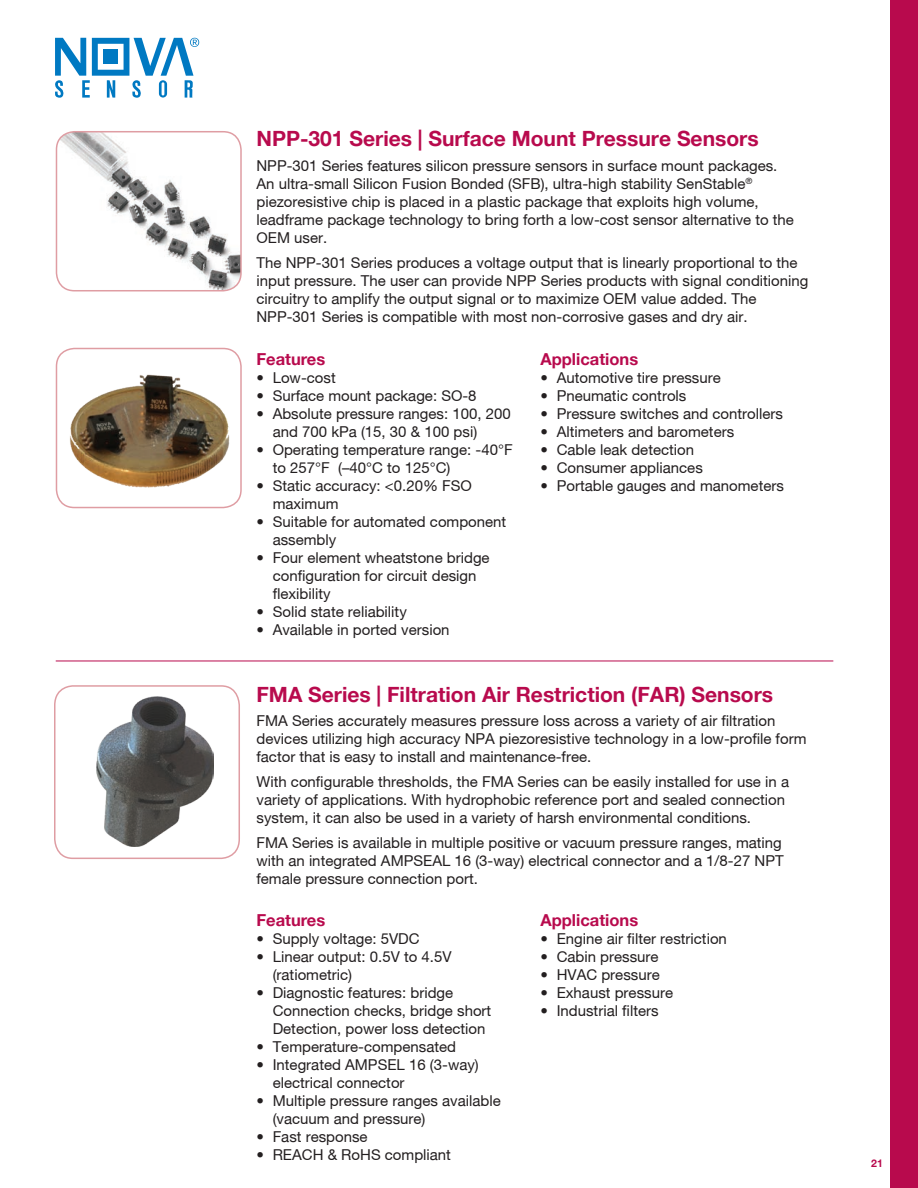
<style>
.page{position:relative;width:918px;height:1188px;background:#fff}
.page>*{position:absolute;margin:0;border:0;box-sizing:border-box;transform-origin:0 0}
.t1{font:700 21px "Helvetica Neue";color:#b80a4d}
.t2{font:700 16.5px "Helvetica Neue";color:#b80a4d}
.t3{font:15px/18px "Helvetica Neue";color:#231f20}
.t4{font:700 10.5px "Helvetica Neue";color:#b80a4d}
</style>
<div class="page">
<div style="left:891px;top:0;width:27px;height:1188px;background:#b80a4d"></div>
<img style="left:56px;top:132px;width:185px;height:159px">
<div style="left:56px;top:131px;width:186px;height:160px;border:2px solid #df9da3;border-radius:18px"></div>
<img style="left:70px;top:374px;width:160px;height:114px">
<div style="left:56px;top:348px;width:186px;height:160px;border:2px solid #df9da3;border-radius:18px"></div>
<img style="left:96px;top:696px;width:118px;height:150px">
<div style="left:54px;top:685px;width:186px;height:174px;border:2px solid #df9da3;border-radius:19px"></div>
<hr style="left:56px;top:661px;width:777px;height:1px;background:#b80a4d">
<svg style="left:55px;top:38px;width:144px;height:60px"></svg>
<h1 class="t1" style="left:256px;top:126px;width:504px">NPP-301 Series | Surface Mount Pressure Sensors</h1>
<p class="t3" style="left:256px;top:156px;width:539px">NPP-301 Series features silicon pressure sensors in surface mount packages.<br>An ultra-small Silicon Fusion Bonded (SFB), ultra-high stability SenStable<sup>® </sup>piezoresistive chip is placed in a plastic package that exploits high volume, leadframe package technology to bring forth a low-cost sensor alternative to the OEM user.</p>
<p class="t3" style="left:256px;top:253px;width:554px">The NPP-301 Series produces a voltage output that is linearly proportional to the input pressure. The user can provide NPP Series products with signal conditioning circuitry to amplify the output signal or to maximize OEM value added. The NPP-301 Series is compatible with most non-corrosive gases and dry air.</p>
<p class="t2" style="left:256px;top:349px;width:70px">Features</p>
<p class="t3" style="left:256px;top:369px;width:81px">• Low-cost</p>
<p class="t3" style="left:256px;top:387px;width:222px">• Surface mount package: SO-8</p>
<p class="t3" style="left:273px;top:405px;width:240px;text-indent:-16px">• Absolute pressure ranges: 100, 200 and 700 kPa (15, 30 &amp; 100 psi)</p>
<p class="t3" style="left:273px;top:441px;width:241px;text-indent:-16px">• Operating temperature range: -40°F to 257°F (–40°C to 125°C)</p>
<p class="t3" style="left:273px;top:477px;width:201px;text-indent:-16px">• Static accuracy: &lt;0.20% FSO maximum</p>
<p class="t3" style="left:273px;top:513px;width:235px;text-indent:-16px">• Suitable for automated component assembly</p>
<p class="t3" style="left:273px;top:549px;width:218px;text-indent:-16px">• Four element wheatstone bridge configuration for circuit design flexibility</p>
<p class="t3" style="left:256px;top:603px;width:152px">• Solid state reliability</p>
<p class="t3" style="left:256px;top:621px;width:195px">• Available in ported version</p>
<p class="t2" style="left:540px;top:349px;width:99px">Applications</p>
<p class="t3" style="left:540px;top:369px;width:182px">• Automotive tire pressure</p>
<p class="t3" style="left:540px;top:387px;width:147px">• Pneumatic controls</p>
<p class="t3" style="left:540px;top:405px;width:244px">• Pressure switches and controllers</p>
<p class="t3" style="left:540px;top:423px;width:195px">• Altimeters and barometers</p>
<p class="t3" style="left:540px;top:441px;width:155px">• Cable leak detection</p>
<p class="t3" style="left:540px;top:459px;width:164px">• Consumer appliances</p>
<p class="t3" style="left:540px;top:477px;width:245px">• Portable gauges and manometers</p>
<h1 class="t1" style="left:256px;top:681px;width:518px">FMA Series | Filtration Air Restriction (FAR) Sensors</h1>
<p class="t3" style="left:256px;top:712px;width:551px">FMA Series accurately measures pressure loss across a variety of air filtration devices utilizing high accuracy NPA piezoresistive technology in a low-profile form factor that is easy to install and maintenance-free.</p>
<p class="t3" style="left:256px;top:773px;width:534px">With configurable thresholds, the FMA Series can be easily installed for use in a variety of applications. With hydrophobic reference port and sealed connection system, it can also be used in a variety of harsh environmental conditions.</p>
<p class="t3" style="left:256px;top:833px;width:529px">FMA Series is available in multiple positive or vacuum pressure ranges, mating with an integrated AMPSEAL 16 (3-way) electrical connector and a 1/8-27 NPT female pressure connection port.</p>
<p class="t2" style="left:256px;top:910px;width:70px">Features</p>
<p class="t3" style="left:256px;top:930px;width:165px">• Supply voltage: 5VDC</p>
<p class="t3" style="left:273px;top:948px;width:180px;text-indent:-16px">• Linear output: 0.5V to 4.5V (ratiometric)</p>
<p class="t3" style="left:273px;top:984px;width:220px;text-indent:-16px">• Diagnostic features: bridge<br>Connection checks, bridge short<br>Detection, power loss detection</p>
<p class="t3" style="left:256px;top:1038px;width:201px">• Temperature-compensated</p>
<p class="t3" style="left:273px;top:1056px;width:208px;text-indent:-16px">• Integrated AMPSEL 16 (3-way) electrical connector</p>
<p class="t3" style="left:273px;top:1092px;width:230px;text-indent:-16px">• Multiple pressure ranges available (vacuum and pressure)</p>
<p class="t3" style="left:256px;top:1128px;width:113px">• Fast response</p>
<p class="t3" style="left:256px;top:1146px;width:196px">• REACH &amp; RoHS compliant</p>
<p class="t2" style="left:540px;top:910px;width:99px">Applications</p>
<p class="t3" style="left:540px;top:930px;width:188px">• Engine air filter restriction</p>
<p class="t3" style="left:540px;top:948px;width:120px">• Cabin pressure</p>
<p class="t3" style="left:540px;top:966px;width:121px">• HVAC pressure</p>
<p class="t3" style="left:540px;top:984px;width:134px">• Exhaust pressure</p>
<p class="t3" style="left:540px;top:1002px;width:120px">• Industrial filters</p>
<p class="t4" style="left:871px;top:1156px;width:13px">21</p>
</div>
